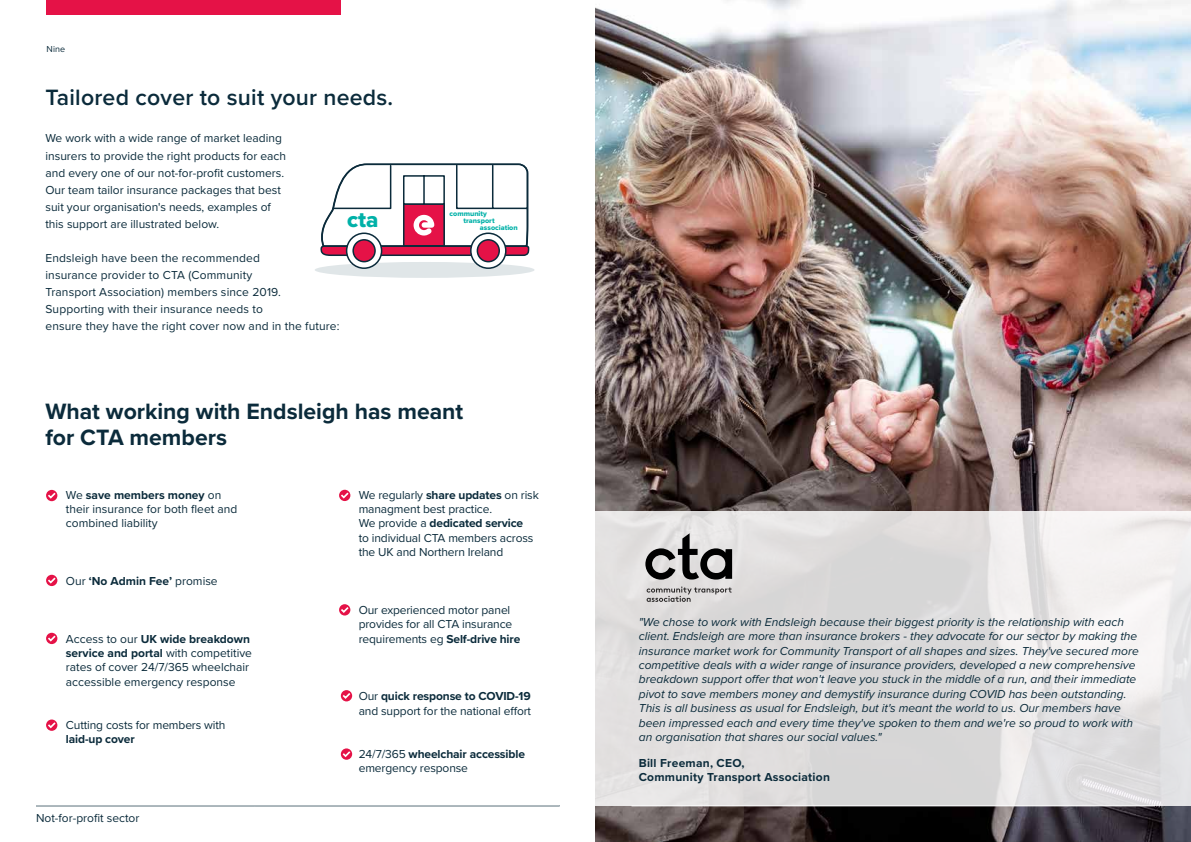
<style>
.page{position:relative;width:1191px;height:842px;background:#fff}
.page>*{position:absolute;margin:0;border:0;box-sizing:border-box;transform-origin:0 0}
.t1{font:700 23px/26px "Proxima Nova";color:#0b2b3b}
.t2{font:600 23px "Proxima Nova";letter-spacing:.01em;color:#0b2b3b}
.t3{font:22.4px "Proxima Nova Extrabld";color:#00b1a8}
.t4{font:12px/14.4px "Proxima Nova";color:#0b2b3b}
.t5{font:italic 12px/14.4px "Proxima Nova";color:#0b2b3b}
.t6{font:700 12px/14.4px "Proxima Nova";letter-spacing:.02em;color:#0b2b3b}
.t7{font:700 12px "Proxima Nova";color:#0b2b3b}
.t8{font:700 12px "Proxima Nova";letter-spacing:-.01em;color:#0b2b3b}
.t9{font:9px "Proxima Nova";color:#0b2b3b}
.t10{font:7.3px "Proxima Nova Extrabld";color:#00b1a8}
.s1{font-weight:700}
.s2{font-weight:400}
</style>
<div class="page">
<svg style="left:339px;top:491px;width:11px;height:9px"></svg>
<svg style="left:339px;top:605px;width:11px;height:9px"></svg>
<svg style="left:46px;top:491px;width:11px;height:9px"></svg>
<svg style="left:46px;top:576px;width:11px;height:9px"></svg>
<div style="left:46px;top:719px;width:11px;height:12px;background:#e51247;border-radius:50%"></div>
<svg style="left:46px;top:720px;width:11px;height:9px"></svg>
<svg style="left:46px;top:634px;width:11px;height:9px"></svg>
<svg style="left:341px;top:691px;width:11px;height:9px"></svg>
<svg style="left:341px;top:748px;width:11px;height:12px"></svg>
<svg style="left:341px;top:749px;width:11px;height:9px"></svg>
<div style="left:315px;top:262px;width:219px;height:16px;background:#e0e6e8;border-radius:50%"></div>
<svg style="left:320px;top:163px;width:210px;height:94px"></svg>
<svg style="left:471px;top:233px;width:35px;height:35px"></svg>
<div style="left:470px;top:232px;width:36px;height:37px;border:2px solid #0b2b3b;border-radius:50%"></div>
<svg style="left:346px;top:233px;width:35px;height:35px"></svg>
<div style="left:346px;top:232px;width:36px;height:37px;border:2px solid #0b2b3b;border-radius:50%"></div>
<div style="left:353px;top:240px;width:22px;height:22px;background:#e51247;border-radius:50%"></div>
<div style="left:352px;top:239px;width:24px;height:23px;border:2px solid #0b2b3b;border-radius:50%"></div>
<div style="left:477px;top:240px;width:22px;height:22px;background:#e51247;border-radius:50%"></div>
<div style="left:476px;top:239px;width:24px;height:23px;border:2px solid #0b2b3b;border-radius:50%"></div>
<div style="left:46px;top:0;width:295px;height:14px;background:#e51247"></div>
<img style="left:595px;top:0;width:596px;height:842px">
<svg style="left:595px;top:511px;width:596px;height:295px;fill:#e0dede"></svg>
<hr style="left:631px;top:806px;width:524px;height:1px;background:#fff">
<svg style="left:646px;top:586px;width:85px;height:16px"></svg>
<svg style="left:645px;top:533px;width:87px;height:47px;background:#929190"></svg>
<p class="t9" style="left:47px;top:43px;width:20px">Nine</p>
<h1 class="t2" style="left:45px;top:80px;width:349px">Tailored cover to suit your needs.</h1>
<p class="t4" style="left:45px;top:129px;width:242px;line-height:17px">We work with a wide range of market leading insurers to provide the right products for each and every one of our not-for-profit customers.<br>Our team tailor insurance packages that best suit your organisation's needs, examples of this support are illustrated below.</p>
<p class="t4" style="left:45px;top:248px;width:296px;line-height:17px">Endsleigh have been the recommended<br>insurance provider to CTA (Community<br>Transport Association) members since 2019.<br>Supporting with their insurance needs to<br>ensure they have the right cover now and in the future:</p>
<h2 class="t3" style="left:347px;top:203px;width:33px">cta</h2>
<p class="t10" style="left:449px;top:208px;width:39px">community</p>
<p class="t10" style="left:463px;top:216px;width:32px">transport</p>
<p class="t10" style="left:480px;top:222px;width:39px">association</p>
<h1 class="t1" style="left:45px;top:398px;width:419px">What working with Endsleigh has meant for CTA members</h1>
<p class="t4" style="left:66px;top:487px;width:173px">We <span class="s1">save members money</span> on their insurance for both fleet and combined liability</p>
<p class="t7" style="left:66px;top:572px;width:153px"><span class="s2">Our</span> ‘No Admin Fee’ <span class="s2">promise</span></p>
<p class="t4" style="left:66px;top:631px;width:188px">Access to our <span class="s1">UK wide breakdown service and portal</span> with competitive rates of cover 24/7/365 wheelchair accessible emergency response</p>
<p class="t4" style="left:66px;top:717px;width:161px">Cutting costs for members with</p>
<p class="t8" style="left:66px;top:730px;width:70px">laid-up cover</p>
<p class="t4" style="left:36px;top:810px;width:105px">Not-for-profit sector</p>
<p class="t4" style="left:359px;top:487px;width:182px">We regularly <span class="s1">share updates</span> on risk managment best practice.<br>We provide a <span class="s1">dedicated service<br></span>to individual CTA members across the UK and Northern Ireland</p>
<p class="t4" style="left:359px;top:602px;width:163px">Our experienced motor panel provides for all CTA insurance requirements eg <span class="s1">Self-drive hire</span></p>
<p class="t4" style="left:359px;top:688px;width:174px">Our <span class="s1">quick response to COVID-19 </span>and support for the national effort</p>
<p class="t4" style="left:359px;top:746px;width:168px">24/7/365 <span class="s1">wheelchair accessible </span>emergency response</p>
<p class="t5" style="left:639px;top:614px;width:501px">"We chose to work with Endsleigh because their biggest priority is the relationship with each client. Endsleigh are more than insurance brokers - they advocate for our sector by making the insurance market work for Community Transport of all shapes and sizes. They've secured more competitive deals with a wider range of insurance providers, developed a new comprehensive breakdown support offer that won't leave you stuck in the middle of a run, and their immediate pivot to save members money and demystify insurance during COVID has been outstanding.<br>This is all business as usual for Endsleigh, but it's meant the world to us. Our members have been impressed each and every time they've spoken to them and we're so proud to work with an organisation that shares our social values."</p>
<p class="t6" style="left:639px;top:755px;width:193px">Bill Freeman, CEO,<br>Community Transport Association</p>
</div>
